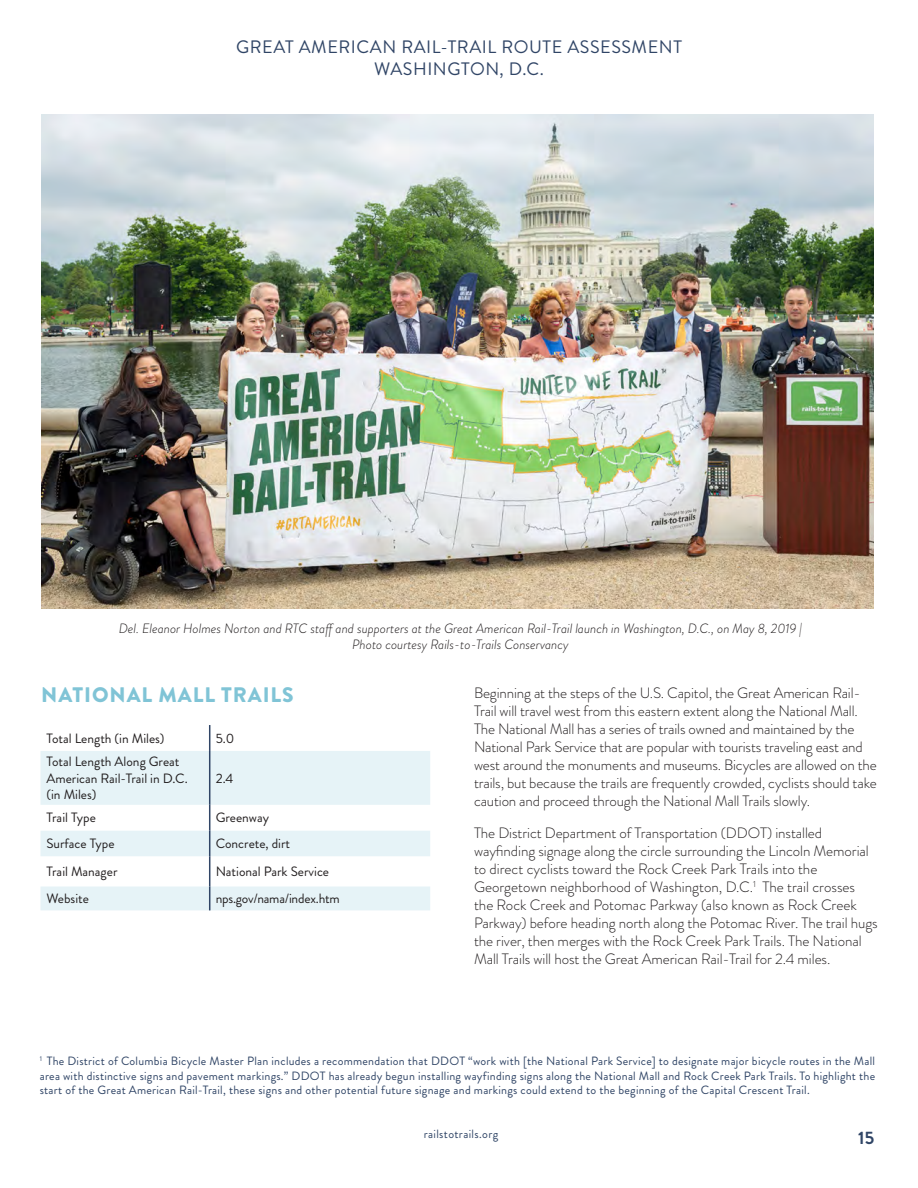
<style>
.page{position:relative;width:918px;height:1188px;background:#fff}
.page>*{position:absolute;margin:0;border:0;box-sizing:border-box;transform-origin:0 0}
.t1{font:900 21px "Brandon Grotesque";letter-spacing:.045em;color:#80c4d6}
.Chapter_Reminder__He{font:18px/21.6px "Brandon Grotesque";letter-spacing:.03em;color:#304566;text-align:center}
.Page{font:700 18px "Brandon Grotesque";color:#304566}
.Body_Copy{font:300 15px/18px "Brandon Grotesque";letter-spacing:-.01em;color:#231f20}
.Table_Data_Columns{font:13.5px/16.2px "Brandon Grotesque";color:#231f20}
.t2{font:italic 300 13.5px/16.2px "Brandon Grotesque";color:#231f20;text-align:center}
.Table_Category{font:13.5px "Brandon Grotesque";color:#231f20}
.t3{font:12px/14.4px "Brandon Grotesque";letter-spacing:.02em;color:#304566;text-align:justify}
</style>
<div class="page">
<svg style="left:40px;top:751px;width:390px;height:159px;fill:#e6f3f7"></svg>
<svg style="left:209px;top:725px;width:1px;height:26px"></svg>
<hr style="left:209px;top:751px;width:1px;height:54px;background:#304566">
<svg style="left:209px;top:805px;width:1px;height:51px"></svg>
<hr style="left:209px;top:856px;width:1px;height:31px;background:#304566">
<svg style="left:209px;top:887px;width:1px;height:23px"></svg>
<img style="left:41px;top:115px;width:833px;height:493px">
<p class="Chapter_Reminder__He" style="left:236px;top:36px;width:447px">GREAT AMERICAN RAIL-TRAIL ROUTE ASSESSMENT<br>WASHINGTON, D.C.</p>
<p class="t2" style="left:119px;top:620px;width:685px">Del. Eleanor Holmes Norton and RTC staff and supporters at the Great American Rail-Trail launch in Washington, D.C., on May 8, 2019 |<br>Photo courtesy Rails-to-Trails Conservancy</p>
<h2 class="t1" style="left:41px;top:680px;width:254px">NATIONAL MALL TRAILS</h2>
<p class="Table_Category" style="left:46px;top:729px;width:120px">Total Length (in Miles)</p>
<p class="Table_Category" style="left:216px;top:729px;width:20px">5.0</p>
<p class="Table_Data_Columns" style="left:46px;top:754px;width:143px">Total Length Along Great<br>American Rail-Trail in D.C. (in Miles)</p>
<p class="Table_Data_Columns" style="left:216px;top:770px;width:19px">2.4</p>
<p class="Table_Data_Columns" style="left:46px;top:810px;width:51px">Trail Type</p>
<p class="Table_Data_Columns" style="left:216px;top:810px;width:55px">Greenway</p>
<p class="Table_Data_Columns" style="left:46px;top:836px;width:70px">Surface Type</p>
<p class="Table_Data_Columns" style="left:216px;top:836px;width:76px">Concrete, dirt</p>
<p class="Table_Data_Columns" style="left:46px;top:864px;width:73px">Trail Manager</p>
<p class="Table_Data_Columns" style="left:216px;top:864px;width:115px">National Park Service</p>
<p class="Table_Data_Columns" style="left:46px;top:891px;width:44px">Website</p>
<p class="Table_Data_Columns" style="left:216px;top:891px;width:126px">nps.gov/nama/index.htm</p>
<p class="Body_Copy" style="left:474px;top:684px;width:404px">Beginning at the steps of the U.S. Capitol, the Great American Rail-Trail will travel west from this eastern extent along the National Mall.<br>The National Mall has a series of trails owned and maintained by the National Park Service that are popular with tourists traveling east and west around the monuments and museums. Bicycles are allowed on the trails, but because the trails are frequently crowded, cyclists should take caution and proceed through the National Mall Trails slowly.</p>
<p class="Body_Copy" style="left:474px;top:824px;width:405px">The District Department of Transportation (DDOT) installed wayfinding signage along the circle surrounding the Lincoln Memorial to direct cyclists toward the Rock Creek Park Trails into the Georgetown neighborhood of Washington, D.C.<sup>1</sup> The trail crosses the Rock Creek and Potomac Parkway (also known as Rock Creek Parkway) before heading north along the Potomac River. The trail hugs the river, then merges with the Rock Creek Park Trails. The National Mall Trails will host the Great American Rail-Trail for 2.4 miles.</p>
<p class="t3" style="left:40px;top:1054px;width:837px"><sup>1</sup> The District of Columbia Bicycle Master Plan includes a recommendation that DDOT “work with [the National Park Service] to designate major bicycle routes in the Mall area with distinctive signs and pavement markings.” DDOT has already begun installing wayfinding signs along the National Mall and Rock Creek Park Trails. To highlight the start of the Great American Rail-Trail, these signs and other potential future signage and markings could extend to the beginning of the Capital Crescent Trail.</p>
<p class="t3" style="left:424px;top:1127px;width:76px">railstotrails.org</p>
<p class="Page" style="left:858px;top:1125px;width:17px">15</p>
</div>
